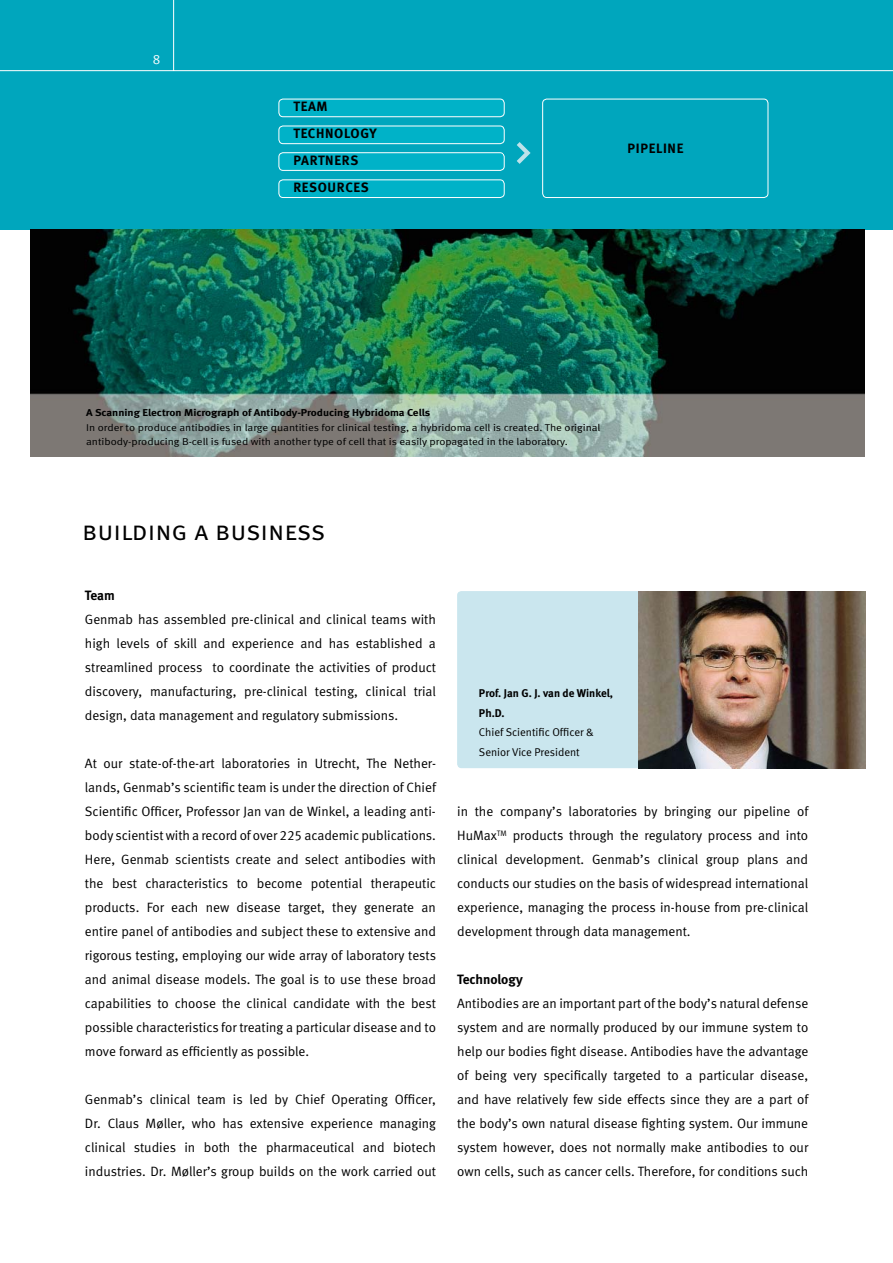
<style>
.page{position:relative;width:893px;height:1263px;background:#fff}
.page>*{position:absolute;margin:0;border:0;box-sizing:border-box;transform-origin:0 0}
.t1{font:27px "Meta Normal LF Caps";color:#000}
.t2{font:13.5px/24px "Meta Normal LF";color:#000;text-align:justify}
.t3{font:700 13.5px/27px "Meta";letter-spacing:.05em;color:#000}
.t4{font:13.5px "Meta Bold LF";color:#000}
.t5{font:13.5px "Meta Normal LF";color:#fff}
.t6{font:11.25px/19.5px "Meta Normal LF";color:#000}
.t7{font:11.25px/19.5px "Meta Bold LF";color:#000}
.t8{font:9.9px/14.5px "Meta Normal LF";color:#000;scale:1.13 1}
.t9{font:9.9px "Meta Bold LF";color:#000;scale:1.13 1}
</style>
<div class="page">
<div style="left:0;top:0;width:892px;height:230px;background:#00a6bd"></div>
<img style="left:30px;top:230px;width:834px;height:226px">
<div style="left:279px;top:99px;width:225px;height:18px;background:#00b2c8;border-radius:4px"></div>
<div style="left:278px;top:99px;width:226px;height:18px;border:1px solid #fff;border-radius:4px"></div>
<div style="left:279px;top:126px;width:225px;height:18px;background:#00b2c8;border-radius:4px"></div>
<div style="left:278px;top:126px;width:226px;height:18px;border:1px solid #fff;border-radius:4px"></div>
<div style="left:279px;top:153px;width:225px;height:17px;background:#00b2c8;border-radius:4px"></div>
<div style="left:278px;top:152px;width:226px;height:19px;border:1px solid #fff;border-radius:4px"></div>
<div style="left:279px;top:180px;width:225px;height:18px;background:#00b2c8;border-radius:4px"></div>
<div style="left:278px;top:179px;width:226px;height:19px;border:1px solid #fff;border-radius:4px"></div>
<div style="left:542px;top:99px;width:226px;height:99px;border:1px solid #fff;border-radius:4px"></div>
<svg style="left:502px;top:142px;width:28px;height:22px"></svg>
<div style="left:457px;top:591px;width:408px;height:177px;background:#cae6ee;border-radius:4px"></div>
<img style="left:638px;top:591px;width:227px;height:177px">
<hr style="left:0;top:70px;width:892px;height:1px;background:#fff">
<hr style="left:173px;top:0;width:1px;height:70px;background:#fff">
<p class="t5" style="left:153px;top:54px;width:9px">8</p>
<p class="t3" style="left:293px;top:94px;width:85px">TEAM<br>TECHNOLOGY<br>PARTNERS<br>RESOURCES</p>
<p class="t3" style="left:627px;top:136px;width:57px">PIPELINE</p>
<p class="t9" style="left:86px;top:409px;width:306px">A Scanning Electron Micrograph of Antibody-Producing Hybridoma Cells</p>
<p class="t8" style="left:86px;top:421px;width:456px">In order to produce antibodies in large quantities for clinical testing, a hybridoma cell is created. The original antibody-producing B-cell is fused with another type of cell that is easily propagated in the laboratory.</p>
<h1 class="t1" style="left:82px;top:514px;width:245px">building a business</h1>
<p class="t4" style="left:85px;top:590px;width:31px">Team</p>
<p class="t2" style="left:85px;top:608px;width:353px">Genmab has assembled pre-clinical and clinical teams with high levels of skill and experience and has established a streamlined process to coordinate the activities of product discovery, manufacturing, pre-clinical testing, clinical trial design, data management and regulatory submissions.</p>
<p class="t2" style="left:85px;top:752px;width:352px">At our state-of-the-art laboratories in Utrecht, The Nether&shy;lands, Genmab’s scientific team is under the direction of Chief Scientific Officer, Professor Jan van de Winkel, a leading anti&shy;body scientist with a record of over 225 academic publications.<br>Here, Genmab scientists create and select antibodies with the best characteristics to become potential therapeutic products. For each new disease target, they generate an entire panel of antibodies and subject these to extensive and rigorous testing, employing our wide array of laboratory tests and animal disease models. The goal is to use these broad capabilities to choose the clinical candidate with the best possible characteristics for treating a particular disease and to move forward as efficiently as possible.</p>
<p class="t2" style="left:85px;top:1088px;width:352px">Genmab’s clinical team is led by Chief Operating Officer, Dr. Claus Møller, who has extensive experience managing clinical studies in both the pharmaceutical and biotech industries. Dr. Møller’s group builds on the work carried out</p>
<p class="t7" style="left:479px;top:684px;width:136px">Prof. Jan G. J. van de Winkel,<br>Ph.D.</p>
<p class="t6" style="left:479px;top:723px;width:116px">Chief Scientific Officer &amp;<br>Senior Vice President</p>
<p class="t2" style="left:457px;top:800px;width:352px">in the company’s laboratories by bringing our pipeline of HuMax<sup>TM</sup> products through the regulatory process and into clinical development. Genmab’s clinical group plans and conducts our studies on the basis of widespread international experience, managing the process in-house from pre-clinical development through data management.</p>
<p class="t4" style="left:457px;top:974px;width:67px">Technology</p>
<p class="t2" style="left:457px;top:992px;width:353px">Antibodies are an important part of the body’s natural defense system and are normally produced by our immune system to help our bodies fight disease. Antibodies have the advantage of being very specifically targeted to a particular disease, and have relatively few side effects since they are a part of the body’s own natural disease fighting system. Our immune system however, does not normally make antibodies to our own cells, such as cancer cells. Therefore, for conditions such</p>
</div>
